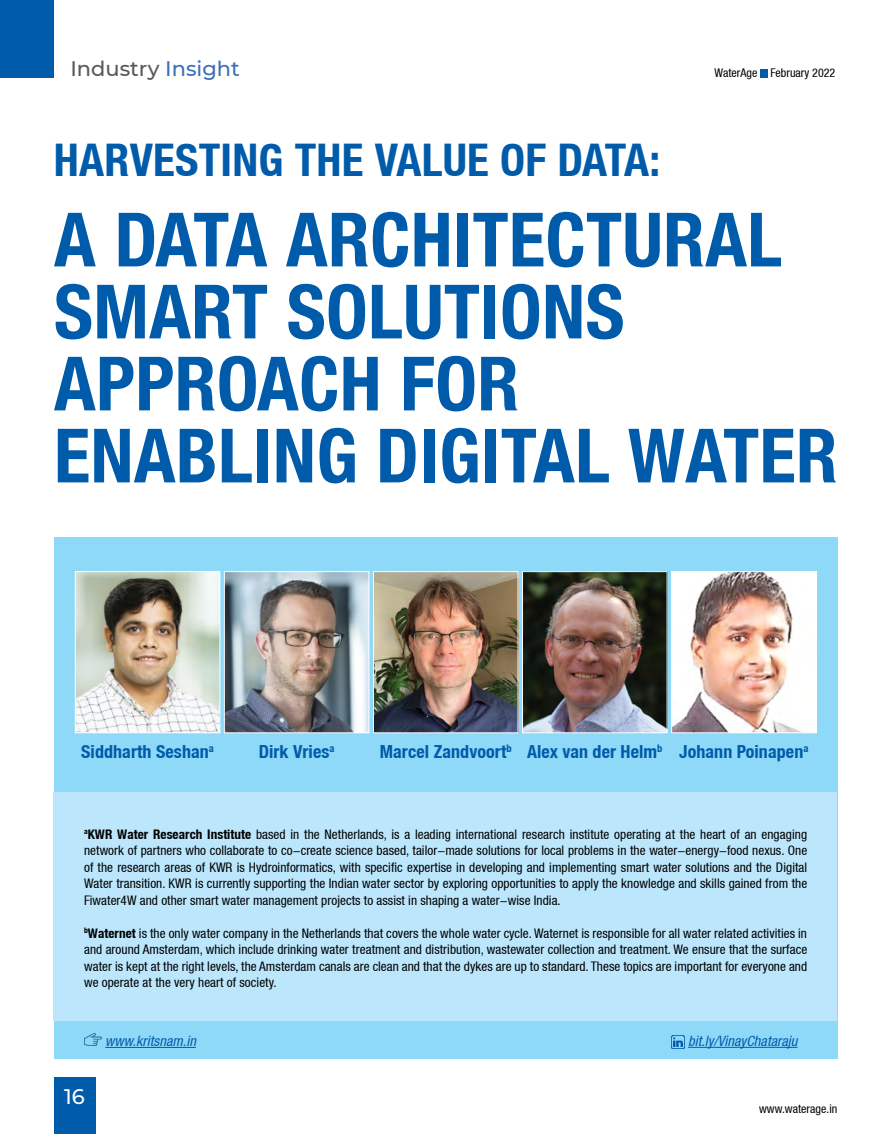
<style>
.page{position:relative;width:891px;height:1134px;background:#fff}
.page>*{position:absolute;margin:0;border:0;box-sizing:border-box;transform-origin:0 0}
.t1{font:700 condensed 75px/72px "Helvetica Neue LT";letter-spacing:.005em;color:#005baa}
.t2{font:700 condensed 45px "Helvetica Neue LT";letter-spacing:.005em;color:#005baa}
.t3{font:500 21px "Montserrat";color:#58595b}
.t4{font:500 21px "Montserrat";color:#fff}
.t5{font:700 condensed 18px "Helvetica Neue LT";letter-spacing:.005em;color:#005baa}
.t6{font:italic condensed 14.25px "Helvetica Neue LT";letter-spacing:.005em;color:#005baa}
.t7{font:condensed 13.2px/16.5px "Helvetica Neue LT";letter-spacing:.005em;color:#000;text-align:justify}
.t8{font:condensed 12px "Helvetica Neue LT";color:#000}
.s1{color:#3e6fb7}
.s2{font-weight:700}
</style>
<div class="page">
<div style="left:760px;top:69px;width:8px;height:8px;background:#005baa"></div>
<div style="left:54px;top:1077px;width:41px;height:57px;background:#005baa"></div>
<div style="left:0;top:0;width:54px;height:77px;background:#005baa"></div>
<div style="left:54px;top:537px;width:783px;height:522px;background:#8ed8f8"></div>
<div style="left:54px;top:792px;width:783px;height:229px;background:#bce6fb"></div>
<hr style="left:105px;top:1047px;width:91px;height:1px;background:#005baa">
<img style="left:84px;top:1034px;width:18px;height:12px">
<hr style="left:688px;top:1047px;width:109px;height:1px;background:#005baa">
<svg style="left:672px;top:1035px;width:13px;height:13px"></svg>
<img style="left:77px;top:573px;width:141px;height:158px">
<div style="left:75px;top:571px;width:145px;height:162px;border:1px solid #fff"></div>
<img style="left:524px;top:573px;width:141px;height:158px">
<div style="left:522px;top:571px;width:145px;height:162px;border:1px solid #fff"></div>
<img style="left:226px;top:573px;width:141px;height:158px">
<div style="left:224px;top:571px;width:145px;height:162px;border:1px solid #fff"></div>
<img style="left:673px;top:573px;width:142px;height:158px">
<div style="left:671px;top:571px;width:146px;height:162px;border:1px solid #fff"></div>
<img style="left:375px;top:573px;width:141px;height:158px">
<div style="left:373px;top:571px;width:145px;height:162px;border:1px solid #fff"></div>
<h3 class="t3" style="left:70px;top:54px;width:171px">Industry <span class="s1">Insight</span></h3>
<p class="t8" style="left:715px;top:66px;width:122px">WaterAge February 2022</p>
<h2 class="t2" style="left:54px;top:132px;width:608px">HARVESTING THE VALUE OF DATA:</h2>
<h1 class="t1" style="left:54px;top:203px;width:785px">A DATA ARCHITECTURAL<br>SMART SOLUTIONS<br>APPROACH FOR<br>ENABLING DIGITAL WATER</h1>
<h3 class="t5" style="left:81px;top:740px;width:134px">Siddharth Seshan<sup>a</sup></h3>
<h3 class="t5" style="left:259px;top:740px;width:77px">Dirk Vries<sup>a</sup></h3>
<h3 class="t5" style="left:380px;top:740px;width:133px">Marcel Zandvoort<sup>b</sup></h3>
<h3 class="t5" style="left:679px;top:740px;width:131px">Johann Poinapen<sup>a</sup></h3>
<h3 class="t5" style="left:527px;top:740px;width:137px">Alex van der Helm<sup>b</sup></h3>
<p class="t7" style="left:84px;top:826px;width:725px"><sup>a</sup><span class="s2">KWR Water Research Institute</span> based in the Netherlands, is a leading international research institute operating at the heart of an engaging network of partners who collaborate to co-create science based, tailor-made solutions for local problems in the water-energy-food nexus. One of the research areas of KWR is Hydroinformatics, with specific expertise in developing and implementing smart water solutions and the Digital Water transition. KWR is currently supporting the Indian water sector by exploring opportunities to apply the knowledge and skills gained from the Fiwater4W and other smart water management projects to assist in shaping a water-wise India.</p>
<p class="t7" style="left:84px;top:925px;width:725px"><sup>b</sup><span class="s2">Waternet</span> is the only water company in the Netherlands that covers the whole water cycle. Waternet is responsible for all water related activities in and around Amsterdam, which include drinking water treatment and distribution, wastewater collection and treatment. We ensure that the surface water is kept at the right levels, the Amsterdam canals are clean and that the dykes are up to standard. These topics are important for everyone and we operate at the very heart of society.</p>
<h3 class="t4" style="left:64px;top:1082px;width:22px">16</h3>
<p class="t6" style="left:105px;top:1033px;width:92px">www.kritsnam.in</p>
<p class="t6" style="left:688px;top:1033px;width:111px">bit.ly/VinayChataraju</p>
<p class="t8" style="left:759px;top:1102px;width:80px">www.waterage.in</p>
</div>
